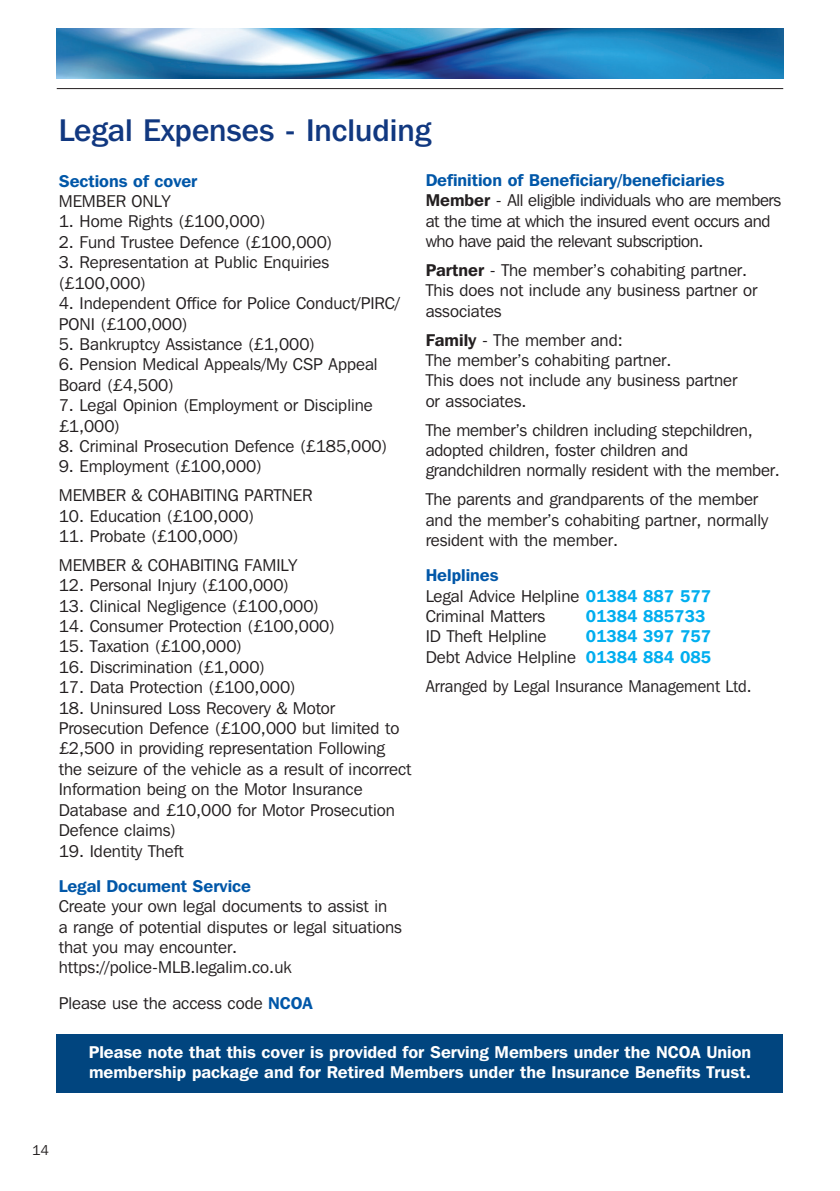
<style>
.page{position:relative;width:840px;height:1191px;background:#fff}
.page>*{position:absolute;margin:0;border:0;box-sizing:border-box;transform-origin:0 0}
.t1{font:500 31.2px "Franklin Gothic IT Cby BT";color:#113880}
.t2{font:17px/20.4px "Franklin Gothic IT Cby BT";color:#231f20}
.t3{font:600 17px/20.4px "Franklin Gothic IT Cby BT";color:#fff}
.t4{font:17px/20.4px "Franklin Gothic IT Cby BT";letter-spacing:-.025em;color:#231f20}
.t5{font:600 17px "Franklin Gothic IT Cby BT";color:#0157a8}
.t6{font:17px "Franklin Gothic IT Cby BT";color:#231f20;scale:.96 1}
.t7{font:600 17px "Franklin Gothic IT Cby BT";color:#00aeef}
.t8{font:14px "Franklin Gothic IT Cby BT";color:#231f20}
.s1{font-weight:600;color:#0157a8}
.s2{font-weight:600}
.s3{font-weight:600;color:#00aeef}
</style>
<div class="page">
<img style="left:57px;top:28px;width:725px;height:51px">
<hr style="left:57px;top:88px;width:725px;height:1px;background:#231f20">
<div style="left:57px;top:1034px;width:725px;height:59px;background:#01457f"></div>
<p class="t1" style="left:59px;top:110px;width:373px">Legal Expenses - Including</p>
<p class="t5" style="left:59px;top:170px;width:140px">Sections of cover</p>
<p class="t2" style="left:59px;top:191px;width:113px">MEMBER ONLY</p>
<p class="t2" style="left:59px;top:211px;width:208px">1. Home Rights (£100,000)</p>
<p class="t2" style="left:59px;top:231px;width:275px">2. Fund Trustee Defence (£100,000)</p>
<p class="t2" style="left:59px;top:252px;width:272px">3. Representation at Public Enquiries (£100,000)</p>
<p class="t2" style="left:59px;top:293px;width:342px">4. Independent Office for Police Conduct/PIRC/<br>PONI (£100,000)</p>
<p class="t2" style="left:59px;top:333px;width:258px">5. Bankruptcy Assistance (£1,000)</p>
<p class="t2" style="left:59px;top:354px;width:320px">6. Pension Medical Appeals/My CSP Appeal<br>Board (£4,500)</p>
<p class="t2" style="left:59px;top:395px;width:315px">7. Legal Opinion (Employment or Discipline £1,000)</p>
<p class="t2" style="left:59px;top:435px;width:330px">8. Criminal Prosecution Defence (£185,000)</p>
<p class="t2" style="left:59px;top:456px;width:204px">9. Employment (£100,000)</p>
<p class="t2" style="left:59px;top:485px;width:255px">MEMBER &amp; COHABITING PARTNER</p>
<p class="t2" style="left:59px;top:505px;width:197px">10. Education (£100,000)</p>
<p class="t2" style="left:59px;top:525px;width:181px">11. Probate (£100,000)</p>
<p class="t2" style="left:59px;top:554px;width:240px">MEMBER &amp; COHABITING FAMILY</p>
<p class="t2" style="left:59px;top:575px;width:232px">12. Personal Injury (£100,000)</p>
<p class="t2" style="left:59px;top:595px;width:262px">13. Clinical Negligence (£100,000)</p>
<p class="t2" style="left:59px;top:615px;width:277px">14. Consumer Protection (£100,000)</p>
<p class="t2" style="left:59px;top:636px;width:185px">15. Taxation (£100,000)</p>
<p class="t2" style="left:59px;top:656px;width:208px">16. Discrimination (£1,000)</p>
<p class="t2" style="left:59px;top:677px;width:238px">17. Data Protection (£100,000)</p>
<p class="t2" style="left:59px;top:697px;width:354px">18. Uninsured Loss Recovery &amp; Motor Prosecution Defence (£100,000 but limited to £2,500 in providing representation Following the seizure of the vehicle as a result of incorrect Information being on the Motor Insurance Database and £10,000 for Motor Prosecution Defence claims)</p>
<p class="t2" style="left:59px;top:840px;width:126px">19. Identity Theft</p>
<p class="t2" style="left:59px;top:875px;width:330px"><span class="s1">Legal Document Service<br></span>Create your own legal documents to assist in</p>
<p class="t2" style="left:59px;top:916px;width:344px">a range of potential disputes or legal situations that you may encounter.</p>
<p class="t2" style="left:59px;top:957px;width:234px">https://police-MLB.legalim.co.uk</p>
<p class="t2" style="left:59px;top:992px;width:255px">Please use the access code <span class="s1">NCOA</span></p>
<p class="t5" style="left:425px;top:169px;width:300px">Definition of Beneficiary/beneficiaries</p>
<p class="t4" style="left:425px;top:190px;width:357px"><span class="s2">Member</span> - All eligible individuals who are members at the time at which the insured event occurs and who have paid the relevant subscription.</p>
<p class="t2" style="left:425px;top:259px;width:333px"><span class="s2">Partner</span> - The member’s cohabiting partner.<br>This does not include any business partner or associates</p>
<p class="t2" style="left:425px;top:329px;width:198px"><span class="s2">Family</span> - The member and:</p>
<p class="t2" style="left:425px;top:349px;width:313px">The member’s cohabiting partner.<br>This does not include any business partner</p>
<p class="t2" style="left:425px;top:390px;width:102px">or associates.</p>
<p class="t2" style="left:425px;top:419px;width:355px">The member’s children including stepchildren, adopted children, foster children and grandchildren normally resident with the member.</p>
<p class="t2" style="left:425px;top:489px;width:344px">The parents and grandparents of the member and the member’s cohabiting partner, normally resident with the member.</p>
<p class="t5" style="left:425px;top:564px;width:74px">Helplines</p>
<p class="t2" style="left:425px;top:585px;width:287px">Legal Advice Helpline <span class="s3">01384 887 577</span></p>
<p class="t2" style="left:425px;top:605px;width:121px">Criminal Matters</p>
<p class="t7" style="left:585px;top:605px;width:121px">01384 885733</p>
<p class="t2" style="left:425px;top:626px;width:122px">ID Theft Helpline</p>
<p class="t7" style="left:585px;top:626px;width:127px">01384 397 757</p>
<p class="t2" style="left:425px;top:646px;width:287px">Debt Advice Helpline <span class="s3">01384 884 085</span></p>
<p class="t6" style="left:425px;top:675px;width:341px">Arranged by Legal Insurance Management Ltd.</p>
<p class="t3" style="left:89px;top:1041px;width:663px">Please note that this cover is provided for Serving Members under the NCOA Union membership package and for Retired Members under the Insurance Benefits Trust.</p>
<p class="t8" style="left:32px;top:1141px;width:18px">14</p>
</div>
